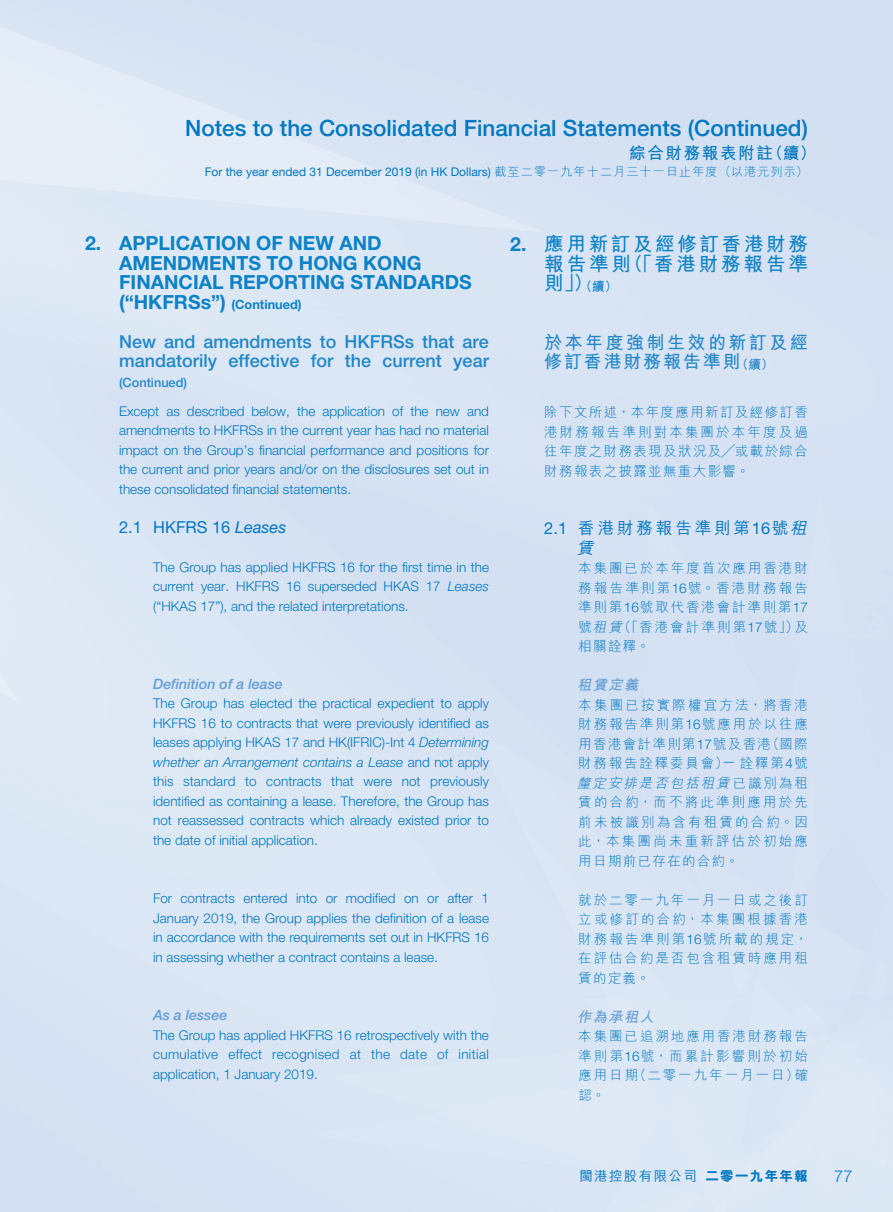
<style>
.page{position:relative;width:893px;height:1212px;background:#fff}
.page>*{position:absolute;margin:0;border:0;box-sizing:border-box;transform-origin:0 0}
.t1{font:500 22.5px "Helvetica Neue LT Std";color:#0077c0}
.t2{font:700 19.5px/19.5px "Helvetica Neue LT Std";color:#0c82c6}
.t3{font:700 19.5px/19.5px "M Hei HK";letter-spacing:.14em;color:#0c82c6;text-align:justify}
.t4{font:500 18px/19.5px "Helvetica Neue LT Std";color:#2287c8}
.t5{font:700 18px/19.5px "M Hei HK";letter-spacing:.135em;color:#2287c8}
.t6{font:500 16.5px/19.5px "M Hei HK";letter-spacing:.175em;color:#0077c0}
.t7{font:16.5px "Helvetica Neue LT Std";color:#0077c0}
.t8{font:700 16.5px "M Hei HK";letter-spacing:.1em;color:#0077c0}
.t9{font:300 16.5px "Helvetica Neue LT Std";color:#0077c0}
.t10{font:italic 500 14.25px "Helvetica Neue LT Std";color:#639dd4}
.t11{font:italic 700 14.25px "M Hei HK";color:#639dd4}
.t12{font:300 13.5px/19.5px "Helvetica Neue LT Std";color:#0077c0;text-align:justify}
.t13{font:300 13.5px/19.5px "M Hei HK";letter-spacing:.145em;color:#0077c0;text-align:justify}
.t14{font:500 13.5px "M Hei HK";letter-spacing:.1em;color:#0077c0}
.t15{font:700 12.75px "Helvetica Neue LT Std";color:#0c82c6}
.t16{font:500 12.75px "Helvetica Neue LT Std";color:#2287c8}
.t17{font:12px "Helvetica Neue LT Std";color:#0077c0}
.s1{font-family:"M Hei HK";font-weight:300}
.s2{font-size:19.5px}
.s3{font-style:italic}
.s4{font-family:"Helvetica Neue LT Std"}
.s5{font-size:12.75px}
.s6{font-family:"Helvetica Neue LT Std";font-weight:400}
.s7{font-weight:800}
</style>
<div class="page">
<h1 class="t1" style="left:185px;top:115px;width:624px">Notes to the Consolidated Financial Statements (Continued)</h1>
<p class="t8" style="left:629px;top:141px;width:188px">綜合財務報表附註（續）</p>
<p class="t17" style="left:205px;top:164px;width:605px">For the year ended 31 December 2019 (in HK Dollars) <span class="s1">截至二零一九年十二月三十一日止年度（以港元列示）</span></p>
<h2 class="t2" style="left:119px;top:233px;width:354px;text-indent:-34px">2. APPLICATION OF NEW AND<br>AMENDMENTS TO HONG KONG<br>FINANCIAL REPORTING STANDARDS</h2>
<p class="t15" style="left:119px;top:296px;width:184px"><span class="s2">(“HKFRSs”)</span> (Continued)</p>
<h3 class="t4" style="left:119px;top:331px;width:371px">New and amendments to HKFRSs that are mandatorily effective for the current year</h3>
<p class="t16" style="left:119px;top:375px;width:70px">(Continued)</p>
<p class="t12" style="left:119px;top:401px;width:371px">Except as described below, the application of the new and amendments to HKFRSs in the current year has had no material impact on the Group’s financial performance and positions for the current and prior years and/or on the disclosures set out in these consolidated financial statements.</p>
<p class="t7" style="left:119px;top:517px;width:169px">2.1 HKFRS 16 <span class="s3">Leases</span></p>
<p class="t12" style="left:153px;top:557px;width:337px">The Group has applied HKFRS 16 for the first time in the current year. HKFRS 16 superseded HKAS 17 <span class="s3">Leases </span>(“HKAS 17”), and the related interpretations.</p>
<p class="t10" style="left:153px;top:675px;width:131px">Definition of a lease</p>
<p class="t12" style="left:153px;top:693px;width:337px">The Group has elected the practical expedient to apply HKFRS 16 to contracts that were previously identified as leases applying HKAS 17 and HK(IFRIC)-Int 4 <span class="s3">Determining whether an Arrangement contains a Lease</span> and not apply this standard to contracts that were not previously identified as containing a lease. Therefore, the Group has not reassessed contracts which already existed prior to the date of initial application.</p>
<p class="t12" style="left:153px;top:888px;width:337px">For contracts entered into or modified on or after 1<br>January 2019, the Group applies the definition of a lease in accordance with the requirements set out in HKFRS 16 in assessing whether a contract contains a lease.</p>
<p class="t10" style="left:153px;top:1007px;width:76px">As a lessee</p>
<p class="t12" style="left:153px;top:1025px;width:337px">The Group has applied HKFRS 16 retrospectively with the cumulative effect recognised at the date of initial application, 1 January 2019.</p>
<h2 class="t3" style="left:544px;top:233px;width:265px;text-indent:-34px"><span class="s4">2.</span> 應用新訂及經修訂香港財務報告準則（「香港財務報告準則」）<span class="s5">（續）</span></h2>
<h3 class="t5" style="left:544px;top:331px;width:265px">於本年度強制生效的新訂及經修訂香港財務報告準則<span class="s5">（續）</span></h3>
<p class="t13" style="left:544px;top:402px;width:265px">除下文所述，本年度應用新訂及經修訂香港財務報告準則對本集團於本年度及過往年度之財務表現及狀況及╱或載於綜合財務報表之披露並無重大影響。</p>
<p class="t6" style="left:577px;top:517px;width:236px;text-indent:-33px"><span class="s6">2.1</span> 香港財務報告準則第<span class="s6">16</span>號<span class="s3">租賃</span></p>
<p class="t13" style="left:578px;top:558px;width:231px">本集團已於本年度首次應用香港財務報告準則第<span class="s4">16</span>號。香港財務報告準則第<span class="s4">16</span>號取代香港會計準則第<span class="s4">17</span>號<span class="s3">租賃</span>（「香港會計準則第<span class="s4">17</span>號」）及相關詮釋。</p>
<p class="t11" style="left:577px;top:674px;width:67px">租賃定義</p>
<p class="t13" style="left:577px;top:695px;width:232px">本集團已按實際權宜方法，將香港財務報告準則第<span class="s4">16</span>號應用於以往應用香港會計準則第<span class="s4">17</span>號及香港（國際財務報告詮釋委員會）<sup>—</sup> 詮釋第<span class="s4">4</span>號<span class="s3">釐定安排是否包括租賃</span>已識別為租賃的合約，而不將此準則應用於先前未被識別為含有租賃的合約。因此，本集團尚未重新評估於初始應用日期前已存在的合約。</p>
<p class="t13" style="left:578px;top:890px;width:231px">就於二零一九年一月一日或之後訂立或修訂的合約，本集團根據香港財務報告準則第<span class="s4">16</span>號所載的規定，在評估合約是否包含租賃時應用租賃的定義。</p>
<p class="t11" style="left:577px;top:1006px;width:82px">作為承租人</p>
<p class="t13" style="left:578px;top:1026px;width:231px">本集團已追溯地應用香港財務報告準則第<span class="s4">16</span>號，而累計影響則於初始應用日期（二零一九年一月一日）確認。</p>
<p class="t14" style="left:579px;top:1166px;width:230px">閩港控股有限公司 <span class="s7">二零一九年年報</span></p>
<p class="t9" style="left:834px;top:1166px;width:20px">77</p>
</div>
